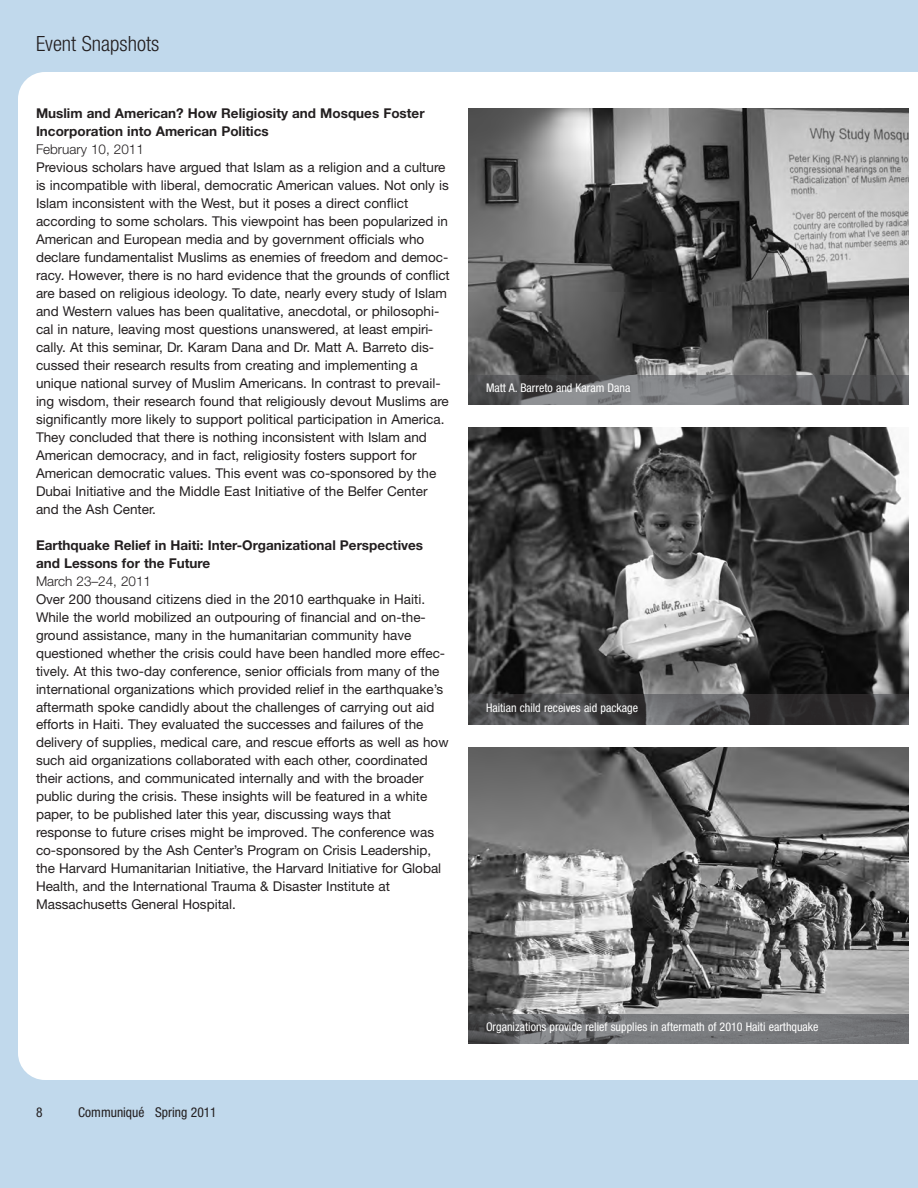
<style>
.page{position:relative;width:918px;height:1188px;background:#c1d9ec}
.page>*{position:absolute;margin:0;border:0;box-sizing:border-box;transform-origin:0 0}
.t1{font:300 condensed 21px "Helvetica Neue LT";color:#231f20}
.t2{font:13.5px/18px "Helvetica Neue LT";color:#231f20}
.t3{font:700 13.5px/18px "Helvetica Neue LT";color:#231f20}
.t4{font:300 13.5px "Helvetica Neue LT";color:#231f20}
.t5{font:condensed 13.5px "Helvetica Neue LT";color:#231f20}
.t6{font:condensed 12px "Helvetica Neue LT";color:#fff}
</style>
<div class="page">
<div style="left:18px;top:72px;width:900px;height:1008px;background:#fff"></div>
<img style="left:468px;top:108px;width:441px;height:267px">
<img style="left:468px;top:375px;width:441px;height:30px">
<img style="left:468px;top:428px;width:441px;height:266px">
<img style="left:468px;top:694px;width:441px;height:30px">
<img style="left:468px;top:747px;width:441px;height:267px">
<img style="left:468px;top:1014px;width:441px;height:30px">
<h1 class="t1" style="left:36px;top:36px;width:125px">Event Snapshots</h1>
<p class="t3" style="left:36px;top:105px;width:390px">Muslim and American? How Religiosity and Mosques Foster<br>Incorporation into American Politics</p>
<p class="t4" style="left:36px;top:144px;width:109px">February 10, 2011</p>
<p class="t2" style="left:36px;top:159px;width:415px">Previous scholars have argued that Islam as a religion and a culture is incompatible with liberal, democratic American values. Not only is Islam inconsistent with the West, but it poses a direct conflict according to some scholars. This viewpoint has been popularized in American and European media and by government officials who declare fundamentalist Muslims as enemies of freedom and democ&shy;racy. However, there is no hard evidence that the grounds of conflict are based on religious ideology. To date, nearly every study of Islam and Western values has been qualitative, anecdotal, or philosophi&shy;cal in nature, leaving most questions unanswered, at least empiri&shy;cally. At this seminar, Dr. Karam Dana and Dr. Matt A. Barreto dis&shy;cussed their research results from creating and implementing a unique national survey of Muslim Americans. In contrast to prevail&shy;ing wisdom, their research found that religiously devout Muslims are significantly more likely to support political participation in America.<br>They concluded that there is nothing inconsistent with Islam and American democracy, and in fact, religiosity fosters support for American democratic values. This event was co-sponsored by the Dubai Initiative and the Middle East Initiative of the Belfer Center and the Ash Center.</p>
<p class="t3" style="left:36px;top:537px;width:389px">Earthquake Relief in Haiti: Inter-Organizational Perspectives and Lessons for the Future</p>
<p class="t4" style="left:36px;top:576px;width:117px">March 23–24, 2011</p>
<p class="t2" style="left:36px;top:591px;width:414px">Over 200 thousand citizens died in the 2010 earthquake in Haiti.<br>While the world mobilized an outpouring of financial and on-the&shy;ground assistance, many in the humanitarian community have questioned whether the crisis could have been handled more effec&shy;tively. At this two-day conference, senior officials from many of the international organizations which provided relief in the earthquake’s aftermath spoke candidly about the challenges of carrying out aid efforts in Haiti. They evaluated the successes and failures of the delivery of supplies, medical care, and rescue efforts as well as how such aid organizations collaborated with each other, coordinated their actions, and communicated internally and with the broader public during the crisis. These insights will be featured in a white paper, to be published later this year, discussing ways that response to future crises might be improved. The conference was co-sponsored by the Ash Center’s Program on Crisis Leadership, the Harvard Humanitarian Initiative, the Harvard Initiative for Global Health, and the International Trauma &amp; Disaster Institute at Massachusetts General Hospital.</p>
<p class="t6" style="left:486px;top:384px;width:146px">Matt A. Barreto and Karam Dana</p>
<p class="t6" style="left:486px;top:703px;width:154px">Haitian child receives aid package</p>
<p class="t5" style="left:36px;top:1107px;width:8px">8</p>
<p class="t5" style="left:78px;top:1107px;width:140px">Communiqué Spring 2011</p>
<p class="t6" style="left:486px;top:1023px;width:334px">Organizations provide relief supplies in aftermath of 2010 Haiti earthquake</p>
</div>
